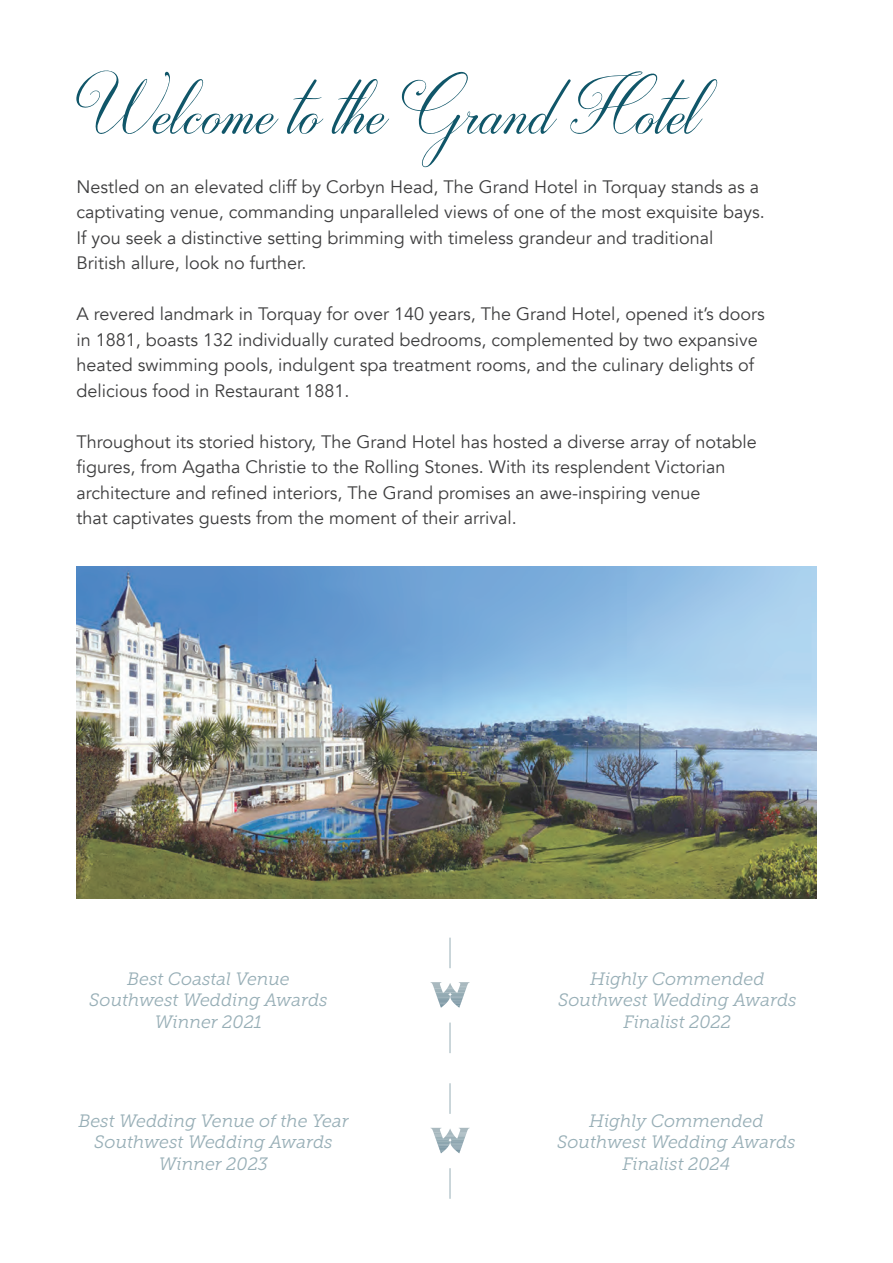
<style>
.page{position:relative;width:893px;height:1263px;background:#fff}
.page>*{position:absolute;margin:0;border:0;box-sizing:border-box;transform-origin:0 0}
.t1{font:82.5px "Darleston";color:#105669}
.t2{font:18px/25.5px "Avenir";color:#3e3e3f}
.t3{font:italic 17.85px/21.5px "Museo Slab 300";color:#97aeb6;text-align:center}
</style>
<div class="page">
<svg style="left:430px;top:982px;width:40px;height:26px"></svg>
<hr style="left:450px;top:1022px;width:1px;height:31px;background:#97aeb6">
<hr style="left:450px;top:938px;width:1px;height:30px;background:#97aeb6">
<svg style="left:431px;top:1128px;width:39px;height:25px"></svg>
<hr style="left:450px;top:1168px;width:1px;height:31px;background:#97aeb6">
<hr style="left:450px;top:1083px;width:1px;height:31px;background:#97aeb6">
<img style="left:77px;top:567px;width:740px;height:331px">
<h1 class="t1" style="left:76px;top:61px;width:627px">Welcome to the Grand Hotel</h1>
<p class="t2" style="left:76px;top:174px;width:690px">Nestled on an elevated cliff by Corbyn Head, The Grand Hotel in Torquay stands as a captivating venue, commanding unparalleled views of one of the most exquisite bays.<br>If you seek a distinctive setting brimming with timeless grandeur and traditional British allure, look no further.</p>
<p class="t2" style="left:76px;top:302px;width:690px">A revered landmark in Torquay for over 140 years, The Grand Hotel, opened it’s doors in 1881, boasts 132 individually curated bedrooms, complemented by two expansive heated swimming pools, indulgent spa treatment rooms, and the culinary delights of delicious food in Restaurant 1881.</p>
<p class="t2" style="left:76px;top:429px;width:682px">Throughout its storied history, The Grand Hotel has hosted a diverse array of notable figures, from Agatha Christie to the Rolling Stones. With its resplendent Victorian architecture and refined interiors, The Grand promises an awe-inspiring venue<br>that captivates guests from the moment of their arrival.</p>
<p class="t3" style="left:89px;top:968px;width:240px">Best Coastal Venue<br>Southwest Wedding Awards<br>Winner 2021</p>
<p class="t3" style="left:558px;top:968px;width:240px">Highly Commended<br>Southwest Wedding Awards<br>Finalist 2022</p>
<p class="t3" style="left:78px;top:1110px;width:272px">Best Wedding Venue of the Year<br>Southwest Wedding Awards<br>Winner 2023</p>
<p class="t3" style="left:557px;top:1110px;width:240px">Highly Commended<br>Southwest Wedding Awards<br>Finalist 2024</p>
</div>
